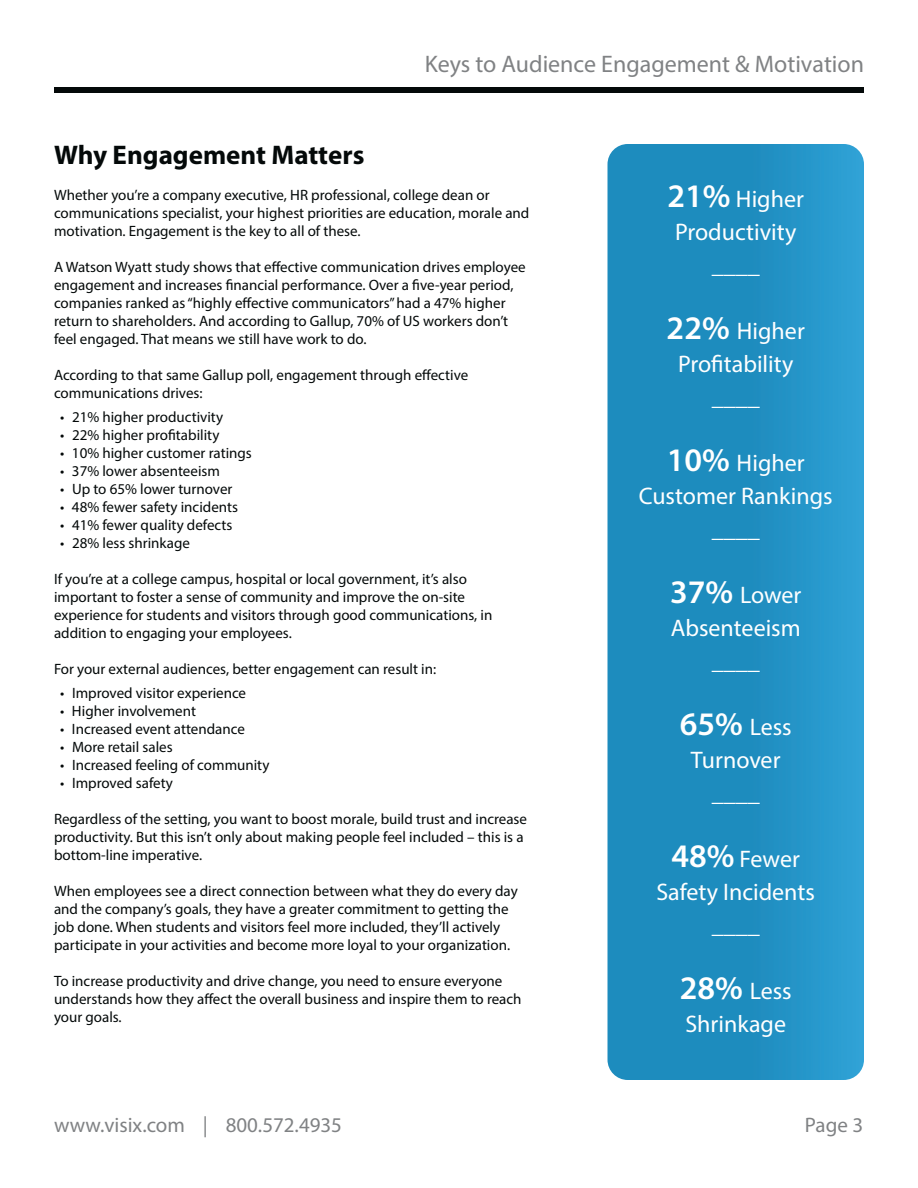
<style>
.page{position:relative;width:918px;height:1188px;background:#fff}
.page>*{position:absolute;margin:0;border:0;box-sizing:border-box;transform-origin:0 0}
.t1{font:700 27px "Myriad Pro";color:#040909}
.t2{font:24px/33px "Myriad Pro";color:#fff;text-align:center}
.t3{font:24px "Myriad Pro";color:#808284}
.t4{font:21px "Myriad Pro";color:#808284}
.t5{font:15px/18px "Myriad Pro";color:#040909}
.s1{font-weight:600;font-size:33px}
</style>
<div class="page">
<div style="left:54px;top:88px;width:810px;height:5px;background:#040909"></div>
<div style="left:608px;top:144px;width:256px;height:936px;background:linear-gradient(to right,#1886b8,#2a9bcf);border-radius:20px"></div>
<h2 class="t3" style="left:425px;top:55px;width:441px">Keys to Audience Engagement &amp; Motivation</h2>
<h1 class="t1" style="left:54px;top:145px;width:312px">Why Engagement Matters</h1>
<p class="t5" style="left:54px;top:188px;width:477px">Whether you’re a company executive, HR professional, college dean or communications specialist, your highest priorities are education, morale and motivation. Engagement is the key to all of these.</p>
<p class="t5" style="left:54px;top:260px;width:473px">A Watson Wyatt study shows that effective communication drives employee engagement and increases financial performance. Over a five-year period, companies ranked as “highly effective communicators” had a 47% higher return to shareholders. And according to Gallup, 70% of US workers don’t feel engaged. That means we still have work to do.</p>
<p class="t5" style="left:54px;top:368px;width:416px">According to that same Gallup poll, engagement through effective communications drives:</p>
<p class="t5" style="left:60px;top:410px;width:165px">• 21% higher productivity</p>
<p class="t5" style="left:60px;top:428px;width:161px">• 22% higher profitability</p>
<p class="t5" style="left:60px;top:446px;width:193px">• 10% higher customer ratings</p>
<p class="t5" style="left:60px;top:464px;width:161px">• 37% lower absenteeism</p>
<p class="t5" style="left:60px;top:482px;width:174px">• Up to 65% lower turnover</p>
<p class="t5" style="left:60px;top:500px;width:180px">• 48% fewer safety incidents</p>
<p class="t5" style="left:60px;top:518px;width:174px">• 41% fewer quality defects</p>
<p class="t5" style="left:60px;top:536px;width:132px">• 28% less shrinkage</p>
<p class="t5" style="left:54px;top:572px;width:440px">If you’re at a college campus, hospital or local government, it’s also important to foster a sense of community and improve the on-site experience for students and visitors through good communications, in addition to engaging your employees.</p>
<p class="t5" style="left:54px;top:662px;width:384px">For your external audiences, better engagement can result in:</p>
<p class="t5" style="left:60px;top:686px;width:188px">• Improved visitor experience</p>
<p class="t5" style="left:60px;top:704px;width:138px">• Higher involvement</p>
<p class="t5" style="left:60px;top:722px;width:186px">• Increased event attendance</p>
<p class="t5" style="left:60px;top:740px;width:114px">• More retail sales</p>
<p class="t5" style="left:60px;top:758px;width:211px">• Increased feeling of community</p>
<p class="t5" style="left:60px;top:776px;width:114px">• Improved safety</p>
<p class="t5" style="left:54px;top:812px;width:475px">Regardless of the setting, you want to boost morale, build trust and increase productivity. But this isn’t only about making people feel included – this is a bottom-line imperative.</p>
<p class="t5" style="left:54px;top:884px;width:465px">When employees see a direct connection between what they do every day and the company’s goals, they have a greater commitment to getting the job done. When students and visitors feel more included, they’ll actively participate in your activities and become more loyal to your organization.</p>
<p class="t5" style="left:54px;top:974px;width:469px">To increase productivity and drive change, you need to ensure everyone understands how they affect the overall business and inspire them to reach your goals.</p>
<h2 class="t2" style="left:668px;top:185px;width:138px"><span class="s1">21%</span> Higher<br>Productivity ____</h2>
<h2 class="t2" style="left:667px;top:317px;width:140px"><span class="s1">22%</span> Higher<br>Profitability ____</h2>
<h2 class="t2" style="left:639px;top:449px;width:195px"><span class="s1">10%</span> Higher<br>Customer Rankings ____</h2>
<h2 class="t2" style="left:670px;top:581px;width:133px"><span class="s1">37%</span> Lower<br>Absenteeism ____</h2>
<h2 class="t2" style="left:680px;top:713px;width:113px"><span class="s1">65%</span> Less<br>Turnover ____</h2>
<h2 class="t2" style="left:656px;top:845px;width:160px"><span class="s1">48%</span> Fewer<br>Safety Incidents ____</h2>
<h2 class="t2" style="left:680px;top:977px;width:113px;text-align:left"><span class="s1">28%</span> Less<br>Shrinkage</h2>
<h3 class="t4" style="left:54px;top:1117px;width:290px">www.visix.com | 800.572.4935</h3>
<h3 class="t4" style="left:805px;top:1117px;width:60px">Page 3</h3>
</div>
